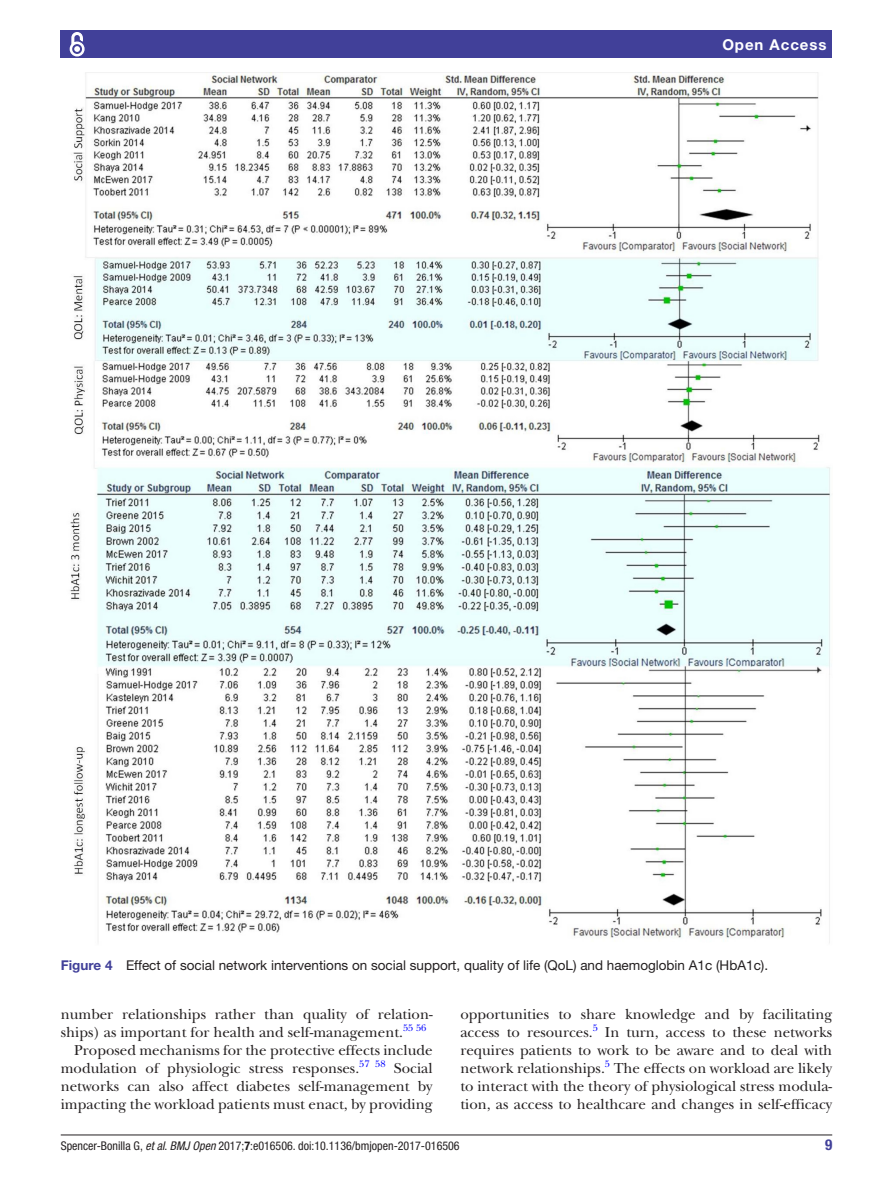
<style>
.page{position:relative;width:893px;height:1191px;background:#fff}
.page>*{position:absolute;margin:0;border:0;box-sizing:border-box;transform-origin:0 0}
.t1{font:15px/18px "New Baskerville";color:#231f20}
.t2{font:700 15px "Helvetica Neue LT Std";letter-spacing:.065em;color:#fff}
.t3{font:700 condensed 15px "Helvetica Neue LT Std";color:#414099}
.t4{font:13.5px "Helvetica Neue LT Std";color:#231f20}
.t5{font:condensed 12px "Helvetica Neue LT Std";color:#231f20}
.t6{font:9.9px "New Baskerville";color:#00f}
.s1{font-weight:700;color:#414099}
.s2{font-style:italic}
.s3{font-weight:700}
</style>
<div class="page">
<hr style="left:61px;top:1134px;width:771px;height:1px;background:#231f20">
<div style="left:61px;top:31px;width:771px;height:27px;background:#414099"></div>
<svg style="left:69px;top:32px;width:16px;height:25px"></svg>
<img style="left:70px;top:73px;width:760px;height:870px">
<p class="t2" style="left:722px;top:35px;width:106px">Open Access</p>
<p class="t4" style="left:61px;top:957px;width:709px"><span class="s1">Figure 4</span> Effect of social network interventions on social support, quality of life (QoL) and haemoglobin A1c (HbA1c).</p>
<p class="t1" style="left:61px;top:1005px;width:373px">number relationships rather than quality of relation&shy;ships) as important for health and self-management.</p>
<p class="t1" style="left:460px;top:1005px;width:373px">opportunities to share knowledge and by facilitating access to resources.</p>
<p class="t6" style="left:403px;top:1021px;width:25px">55 56</p>
<p class="t1" style="left:61px;top:1041px;width:373px;text-indent:14px">Proposed mechanisms for the protective effects include modulation of physiologic stress responses.</p>
<p class="t6" style="left:593px;top:1021px;width:7px">5</p>
<p class="t1" style="left:460px;top:1023px;width:373px;text-align:justify;text-indent:145px">In turn, access to these networks requires patients to work to be aware and to deal with network relationships.</p>
<p class="t6" style="left:359px;top:1057px;width:28px">57 58</p>
<p class="t1" style="left:61px;top:1059px;width:373px;text-align:justify;text-indent:333px">Social networks can also affect diabetes self-management by impacting the workload patients must enact, by providing</p>
<p class="t6" style="left:605px;top:1057px;width:7px">5</p>
<p class="t1" style="left:460px;top:1059px;width:373px;text-align:justify;text-indent:153px">The effects on workload are likely to interact with the theory of physiological stress modula&shy;tion, as access to healthcare and changes in self-efficacy</p>
<p class="t5" style="left:61px;top:1138px;width:400px">Spencer-Bonilla G, <span class="s2">et al</span>. <span class="s2">BMJ Open</span> 2017;<span class="s3">7</span>:e016506. doi:10.1136/bmjopen-2017-016506</p>
<p class="t3" style="left:825px;top:1135px;width:9px">9</p>
</div>
